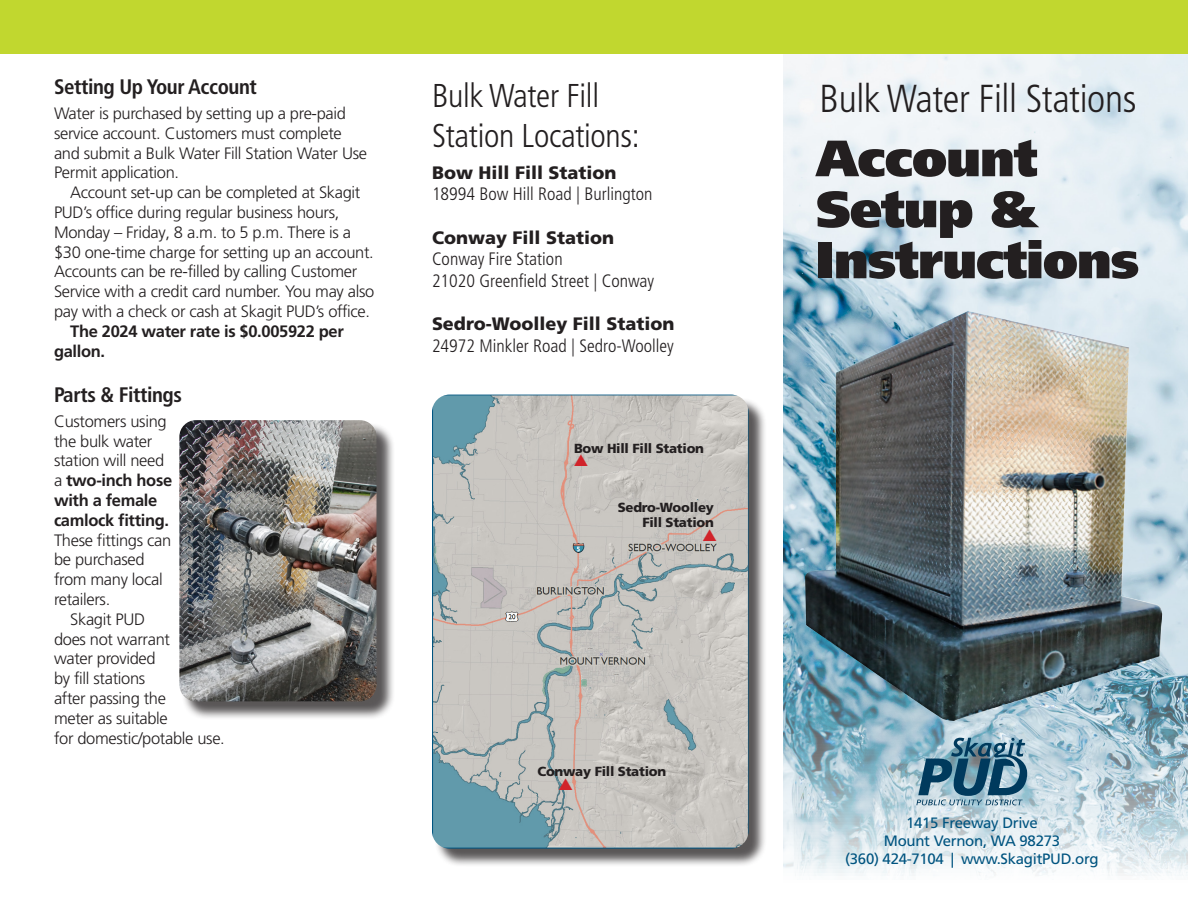
<style>
.page{position:relative;width:1188px;height:918px;background:#fff}
.page>*{position:absolute;margin:0;border:0;box-sizing:border-box;transform-origin:0 0}
.t1{font:900 51px/51px "Frutiger LT Pro";letter-spacing:-.02em;color:#231f20}
.t2{font:300 condensed 39px "Frutiger LT Pro";letter-spacing:-.01em;color:#231f20}
.t3{font:300 condensed 33px/39.6px "Frutiger LT Pro";letter-spacing:-.01em;color:#231f20}
.Sub_Head{font:700 condensed 21px "Frutiger LT Pro";letter-spacing:-.02em;color:#231f20}
.t4{font:300 condensed 18px "Frutiger LT Pro";color:#231f20}
.t5{font:900 18px "Frutiger LT Pro";color:#231f20}
.Body{font:300 16.5px/19.8px "Frutiger LT Pro";letter-spacing:-.02em;color:#231f20}
.Body_First{font:300 16.5px/19.8px "Frutiger LT Pro";letter-spacing:-.02em;color:#231f20}
.Body-2{font:700 16.5px/19.8px "Frutiger LT Pro";letter-spacing:-.02em;color:#231f20}
.Body_First-2{font:15px "Frutiger LT Pro";letter-spacing:-.02em;color:#005480}
.Sub_Head-2{font:900 13.2px/15.9px "Frutiger LT Pro";letter-spacing:-.02em;color:#231f20;text-align:right}
.s1{font-weight:700}
</style>
<div class="page">
<img style="left:783px;top:54px;width:405px;height:822px">
<img style="left:805px;top:311px;width:357px;height:410px">
<div style="left:0;top:0;width:1188px;height:54px;background:#c1d72f"></div>
<div style="left:182px;top:422px;width:213px;height:298px;background:#231f20;opacity:.75"></div>
<img style="left:179px;top:420px;width:197px;height:281px">
<svg style="left:916px;top:738px;width:111px;height:67px;background:#628ca1"></svg>
<div style="left:434px;top:397px;width:333px;height:470px;background:#231f20;opacity:.75"></div>
<img style="left:432px;top:395px;width:317px;height:454px">
<svg style="left:559px;top:778px;width:14px;height:12px"></svg>
<svg style="left:574px;top:454px;width:14px;height:12px"></svg>
<svg style="left:703px;top:529px;width:14px;height:12px"></svg>
<p class="Sub_Head" style="left:54px;top:74px;width:204px">Setting Up Your Account</p>
<p class="Body_First" style="left:54px;top:103px;width:315px">Water is purchased by setting up a pre-paid service account. Customers must complete and submit a Bulk Water Fill Station Water Use Permit application.</p>
<p class="Body" style="left:54px;top:183px;width:321px;text-indent:16px">Account set-up can be completed at Skagit PUD’s office during regular business hours, Monday – Friday, 8 a.m. to 5 p.m. There is a $30 one-time charge for setting up an account.</p>
<p class="Body" style="left:54px;top:262px;width:322px">Accounts can be re-filled by calling Customer<br>Service with a credit card number. You may also pay with a check or cash at Skagit PUD’s office.</p>
<p class="Body-2" style="left:54px;top:321px;width:291px;text-indent:16px">The 2024 water rate is $0.005922 per gallon.</p>
<p class="Sub_Head" style="left:54px;top:382px;width:129px">Parts &amp; Fittings</p>
<p class="Body" style="left:54px;top:411px;width:120px">Customers using the bulk water station will need a <span class="s1">two-inch hose with a female camlock fitting.</span></p>
<p class="Body" style="left:54px;top:530px;width:119px">These fittings can be purchased from many local retailers.</p>
<p class="Body" style="left:54px;top:609px;width:172px;text-indent:16px">Skagit PUD<br>does not warrant<br>water provided<br>by fill stations<br>after passing the<br>meter as suitable<br>for domestic/potable use.</p>
<p class="t3" style="left:432px;top:76px;width:209px">Bulk Water Fill<br>Station Locations:</p>
<p class="t5" style="left:432px;top:162px;width:186px">Bow Hill Fill Station</p>
<p class="t4" style="left:432px;top:184px;width:222px">18994 Bow Hill Road | Burlington</p>
<p class="t5" style="left:432px;top:226px;width:184px">Conway Fill Station</p>
<p class="t4" style="left:432px;top:249px;width:132px">Conway Fire Station</p>
<p class="t4" style="left:432px;top:270px;width:224px">21020 Greenfield Street | Conway</p>
<p class="t5" style="left:432px;top:313px;width:244px">Sedro-Woolley Fill Station</p>
<p class="t4" style="left:432px;top:335px;width:243px">24972 Minkler Road | Sedro-Woolley</p>
<p class="Sub_Head-2" style="left:574px;top:440px;width:132px">Bow Hill Fill Station</p>
<p class="Sub_Head-2" style="left:618px;top:499px;width:98px">Sedro-Woolley<br>Fill Station</p>
<p class="Sub_Head-2" style="left:538px;top:764px;width:130px">Conway Fill Station</p>
<p class="t2" style="left:820px;top:76px;width:318px">Bulk Water Fill Stations</p>
<p class="t1" style="left:816px;top:133px;width:325px">Account<br>Setup &amp;<br>Instructions</p>
<p class="Body_First-2" style="left:906px;top:814px;width:133px">1415 Freeway Drive</p>
<p class="Body_First-2" style="left:884px;top:832px;width:178px">Mount Vernon, WA 98273</p>
<p class="Body_First-2" style="left:845px;top:850px;width:255px">(360) 424-7104 | www.SkagitPUD.org</p>
</div>
